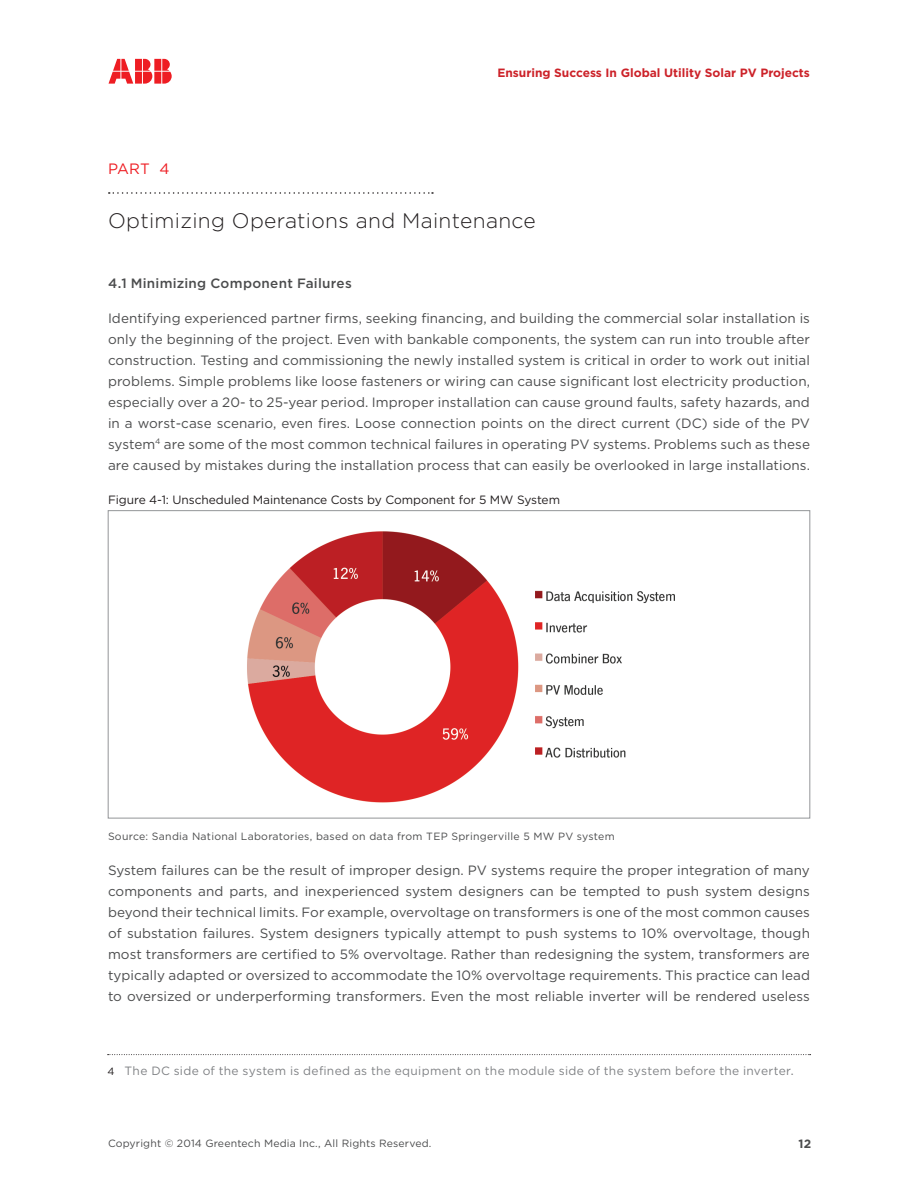
<style>
.page{position:relative;width:918px;height:1188px;background:#fff}
.page>*{position:absolute;margin:0;border:0;box-sizing:border-box;transform-origin:0 0}
.MAIN_TITLE{font:300 21px "Gotham";letter-spacing:.015em;color:#231f20}
.t1{font:15px "Gotham";color:#ee1d23}
.MAIN_BODY_COPY{font:13.5px/21px "Gotham";letter-spacing:.005em;color:#4b4c4d;text-align:justify}
.t2{font:500 13.5px "Gotham";letter-spacing:.02em;color:#4b4c4d}
.t3{font:12px "Gotham";letter-spacing:.03em;color:#808285}
.t4{font:12px "Gotham";letter-spacing:-.005em;color:#231f20}
.t5{font:700 12px "Gotham";color:#cc2229}
.t6{font:700 12px "Gotham";color:#4b4c4d}
.Source{font:10.5px "Gotham";letter-spacing:.015em;color:#4b4c4d}
.s1{font-size:10.5px;color:#231f20}
</style>
<div class="page">
<svg style="left:109px;top:59px;width:63px;height:25px"></svg>
<svg style="left:109px;top:192px;width:324px;height:2px"></svg>
<img style="left:247px;top:531px;width:428px;height:272px">
<svg style="left:108px;top:1054px;width:703px;height:1px"></svg>
<p class="t5" style="left:497px;top:65px;width:314px">Ensuring Success In Global Utility Solar PV Projects</p>
<p class="t1" style="left:108px;top:159px;width:63px">Part 4</p>
<p class="MAIN_TITLE" style="left:108px;top:207px;width:429px">Optimizing Operations and Maintenance</p>
<p class="t2" style="left:108px;top:275px;width:245px">4.1 Minimizing Component Failures</p>
<p class="MAIN_BODY_COPY" style="left:108px;top:307px;width:704px">Identifying experienced partner firms, seeking financing, and building the commercial solar installation is only the beginning of the project. Even with bankable components, the system can run into trouble after construction. Testing and commissioning the newly installed system is critical in order to work out initial problems. Simple problems like loose fasteners or wiring can cause significant lost electricity production, especially over a 20- to 25-year period. Improper installation can cause ground faults, safety hazards, and in a worst-case scenario, even fires. Loose connection points on the direct current (DC) side of the PV system<sup>4</sup> are some of the most common technical failures in operating PV systems. Problems such as these are caused by mistakes during the installation process that can easily be overlooked in large installations.</p>
<p class="t4" style="left:108px;top:492px;width:454px">Figure 4-1: Unscheduled Maintenance Costs by Component for 5 MW System</p>
<p class="Source" style="left:108px;top:830px;width:508px">Source: Sandia National Laboratories, based on data from TEP Springerville 5 MW PV system</p>
<p class="MAIN_BODY_COPY" style="left:108px;top:859px;width:704px">System failures can be the result of improper design. PV systems require the proper integration of many components and parts, and inexperienced system designers can be tempted to push system designs beyond their technical limits. For example, overvoltage on transformers is one of the most common causes of substation failures. System designers typically attempt to push systems to 10% overvoltage, though most transformers are certified to 5% overvoltage. Rather than redesigning the system, transformers are typically adapted or oversized to accommodate the 10% overvoltage requirements. This practice can lead to oversized or underperforming transformers. Even the most reliable inverter will be rendered useless</p>
<p class="t3" style="left:107px;top:1063px;width:688px"><span class="s1">4</span> The DC side of the system is defined as the equipment on the module side of the system before the inverter.</p>
<p class="Source" style="left:108px;top:1137px;width:325px">Copyright © 2014 Greentech Media Inc., All Rights Reserved.</p>
<p class="t6" style="left:799px;top:1136px;width:14px">12</p>
</div>
